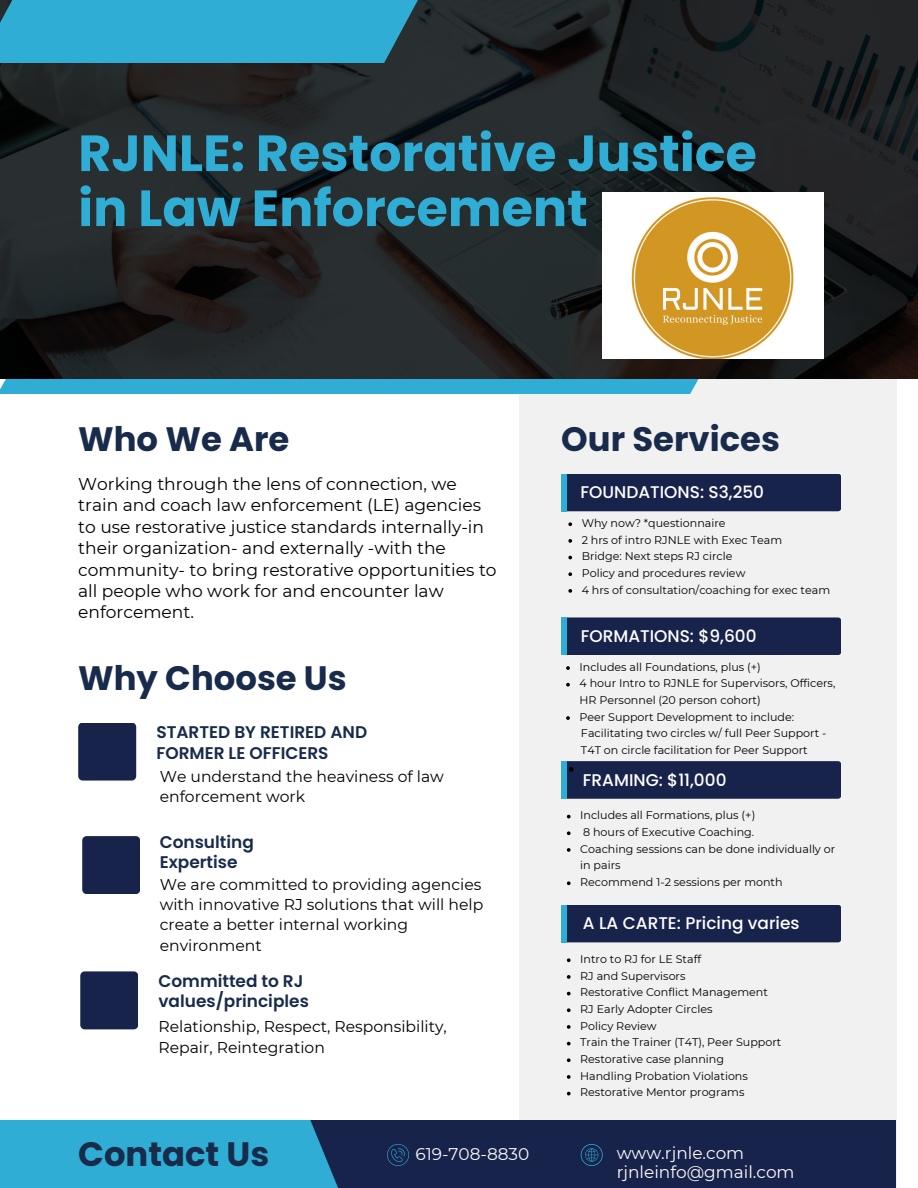
<style>
.page{position:relative;width:918px;height:1188px;background:#fff}
.page>*{position:absolute;margin:0;border:0;box-sizing:border-box;transform-origin:0 0}
.t1{font:700 50.85px/55.1px "Poppins";color:#30add4}
.t2{font:700 33.9px "Poppins";color:#182b4b}
.t3{font:17.1px/21.3px "Montserrat";color:#000}
.t4{font:600 16.95px/20.1px "Poppins";color:#182b4b}
.t5{font:500 16.95px "Poppins";color:#fff}
.t6{font:16.95px/19px "Montserrat";color:#fafafa}
.t7{font:15.6px/20.2px "Montserrat";color:#000}
.t8{font:11.1px/16.6px "Montserrat";color:#000}
</style>
<div class="page">
<div style="left:519px;top:0;width:377px;height:1188px;background:#f1f1f1"></div>
<div style="left:234px;top:1120px;width:662px;height:68px;background:#18234b"></div>
<div style="left:0;top:1120px;width:338px;height:68px;background:#30add4"></div>
<svg style="left:581px;top:1144px;width:22px;height:22px"></svg>
<svg style="left:387px;top:1144px;width:22px;height:22px"></svg>
<div style="left:561px;top:905px;width:280px;height:37px;background:#18234b;border-radius:3px"></div>
<div style="left:561px;top:905px;width:6px;height:37px;background:#30add4"></div>
<div style="left:561px;top:761px;width:280px;height:38px;background:#18234b;border-radius:3px"></div>
<div style="left:561px;top:761px;width:6px;height:38px;background:#30add4"></div>
<div style="left:561px;top:617px;width:280px;height:38px;background:#18234b;border-radius:3px"></div>
<div style="left:561px;top:617px;width:6px;height:38px;background:#30add4"></div>
<div style="left:561px;top:474px;width:280px;height:37px;background:#18234b;border-radius:3px"></div>
<div style="left:561px;top:474px;width:6px;height:37px;background:#30add4"></div>
<div style="left:80px;top:971px;width:58px;height:58px;background:#18234b"></div>
<div style="left:82px;top:836px;width:58px;height:58px;background:#18234b"></div>
<div style="left:78px;top:723px;width:58px;height:58px;background:#18234b"></div>
<svg style="left:0;top:379px;width:897px;height:15px;fill:#30add4"></svg>
<svg style="left:0;top:0;width:918px;height:379px;fill:#242628"></svg>
<div style="left:0;top:0;width:459px;height:63px;background:#30add4"></div>
<img style="left:603px;top:192px;width:220px;height:167px">
<svg style="left:567px;top:958px;width:4px;height:4px"></svg>
<svg style="left:567px;top:975px;width:4px;height:4px"></svg>
<svg style="left:567px;top:992px;width:4px;height:3px"></svg>
<svg style="left:567px;top:1008px;width:4px;height:4px"></svg>
<svg style="left:567px;top:1025px;width:4px;height:4px"></svg>
<svg style="left:567px;top:1042px;width:4px;height:3px"></svg>
<svg style="left:567px;top:1058px;width:4px;height:4px"></svg>
<svg style="left:567px;top:1075px;width:4px;height:4px"></svg>
<svg style="left:567px;top:1092px;width:4px;height:3px"></svg>
<svg style="left:567px;top:815px;width:4px;height:3px"></svg>
<svg style="left:567px;top:831px;width:4px;height:4px"></svg>
<svg style="left:567px;top:848px;width:4px;height:4px"></svg>
<svg style="left:567px;top:881px;width:4px;height:4px"></svg>
<svg style="left:568px;top:522px;width:4px;height:4px"></svg>
<svg style="left:568px;top:539px;width:4px;height:4px"></svg>
<svg style="left:568px;top:556px;width:4px;height:3px"></svg>
<svg style="left:568px;top:572px;width:4px;height:4px"></svg>
<svg style="left:568px;top:589px;width:4px;height:4px"></svg>
<svg style="left:566px;top:666px;width:4px;height:4px"></svg>
<svg style="left:566px;top:683px;width:4px;height:4px"></svg>
<svg style="left:566px;top:716px;width:4px;height:4px"></svg>
<svg style="left:569px;top:767px;width:5px;height:5px"></svg>
<h4 class="t1" style="left:78px;top:126px;width:680px">RJNLE: Restorative Justice in Law Enforcement</h4>
<h5 class="t2" style="left:78px;top:415px;width:213px">Who We Are</h5>
<h3 class="t3" style="left:78px;top:473px;width:420px">Working through the lens of connection, we train and coach law enforcement (LE) agencies to use restorative justice standards internally-in their organization- and externally -with the community- to bring restorative opportunities to all people who work for and encounter law enforcement.</h3>
<h2 class="t2" style="left:78px;top:654px;width:270px">Why Choose Us</h2>
<h5 class="t4" style="left:156px;top:722px;width:212px">STARTED BY RETIRED AND<br>FORMER LE OFFICERS</h5>
<h2 class="t7" style="left:160px;top:766px;width:286px">We understand the heaviness of law enforcement work</h2>
<p class="t4" style="left:160px;top:832px;width:96px">Consulting<br>Expertise</p>
<p class="t7" style="left:160px;top:874px;width:325px">We are committed to providing agencies with innovative RJ solutions that will help create a better internal working environment</p>
<p class="t4" style="left:158px;top:971px;width:152px">Committed to RJ values/principles</p>
<p class="t7" style="left:158px;top:1017px;width:290px">Relationship, Respect, Responsibility,<br>Repair, Reintegration</p>
<h2 class="t2" style="left:78px;top:1130px;width:193px">Contact Us</h2>
<p class="t6" style="left:415px;top:1145px;width:116px">619-708-8830</p>
<p class="t2" style="left:561px;top:415px;width:220px">Our Services</p>
<p class="t5" style="left:581px;top:481px;width:185px">FOUNDATIONS: S3,250</p>
<p class="t8" style="left:582px;top:515px;width:145px">Why now? *questionnaire</p>
<h4 class="t8" style="left:582px;top:531px;width:202px">2 hrs of intro RJNLE with Exec Team</h4>
<p class="t8" style="left:582px;top:548px;width:152px">Bridge: Next steps RJ circle</p>
<p class="t8" style="left:582px;top:565px;width:165px">Policy and procedures review</p>
<p class="t8" style="left:582px;top:581px;width:250px">4 hrs of consultation/coaching for exec team</p>
<p class="t5" style="left:581px;top:624px;width:177px">FORMATIONS: $9,600</p>
<h5 class="t8" style="left:579px;top:659px;width:183px">Includes all Foundations, plus (+)</h5>
<h4 class="t8" style="left:579px;top:675px;width:257px">4 hour Intro to RJNLE for Supervisors, Officers,<br>HR Personnel (20 person cohort)</h4>
<h5 class="t8" style="left:579px;top:709px;width:216px">Peer Support Development to include:</h5>
<h2 class="t8" style="left:581px;top:725px;width:247px">Facilitating two circles w/ full Peer Support -</h2>
<p class="t8" style="left:581px;top:742px;width:228px">T4T on circle facilitation for Peer Support</p>
<p class="t5" style="left:583px;top:768px;width:145px">FRAMING: $11,000</p>
<p class="t8" style="left:580px;top:807px;width:177px">Includes all Formations, plus (+)</p>
<p class="t8" style="left:583px;top:824px;width:173px">8 hours of Executive Coaching.</p>
<h3 class="t8" style="left:580px;top:840px;width:257px">Coaching sessions can be done individually or in pairs</h3>
<p class="t8" style="left:580px;top:874px;width:204px">Recommend 1-2 sessions per month</p>
<p class="t5" style="left:583px;top:912px;width:218px">A LA CARTE: Pricing varies</p>
<h3 class="t8" style="left:580px;top:951px;width:123px">Intro to RJ for LE Staff</h3>
<p class="t8" style="left:580px;top:967px;width:107px">RJ and Supervisors</p>
<p class="t8" style="left:580px;top:984px;width:189px">Restorative Conflict Management</p>
<p class="t8" style="left:580px;top:1001px;width:134px">RJ Early Adopter Circles</p>
<p class="t8" style="left:580px;top:1017px;width:78px">Policy Review</p>
<p class="t8" style="left:580px;top:1034px;width:203px">Train the Trainer (T4T), Peer Support</p>
<h3 class="t8" style="left:580px;top:1051px;width:145px">Restorative case planning</h3>
<p class="t8" style="left:580px;top:1067px;width:169px">Handling Probation Violations</p>
<p class="t8" style="left:580px;top:1084px;width:166px">Restorative Mentor programs</p>
<h1 class="t6" style="left:617px;top:1143px;width:179px">www.rjnle.com rjnleinfo@gmail.com</h1>
</div>
